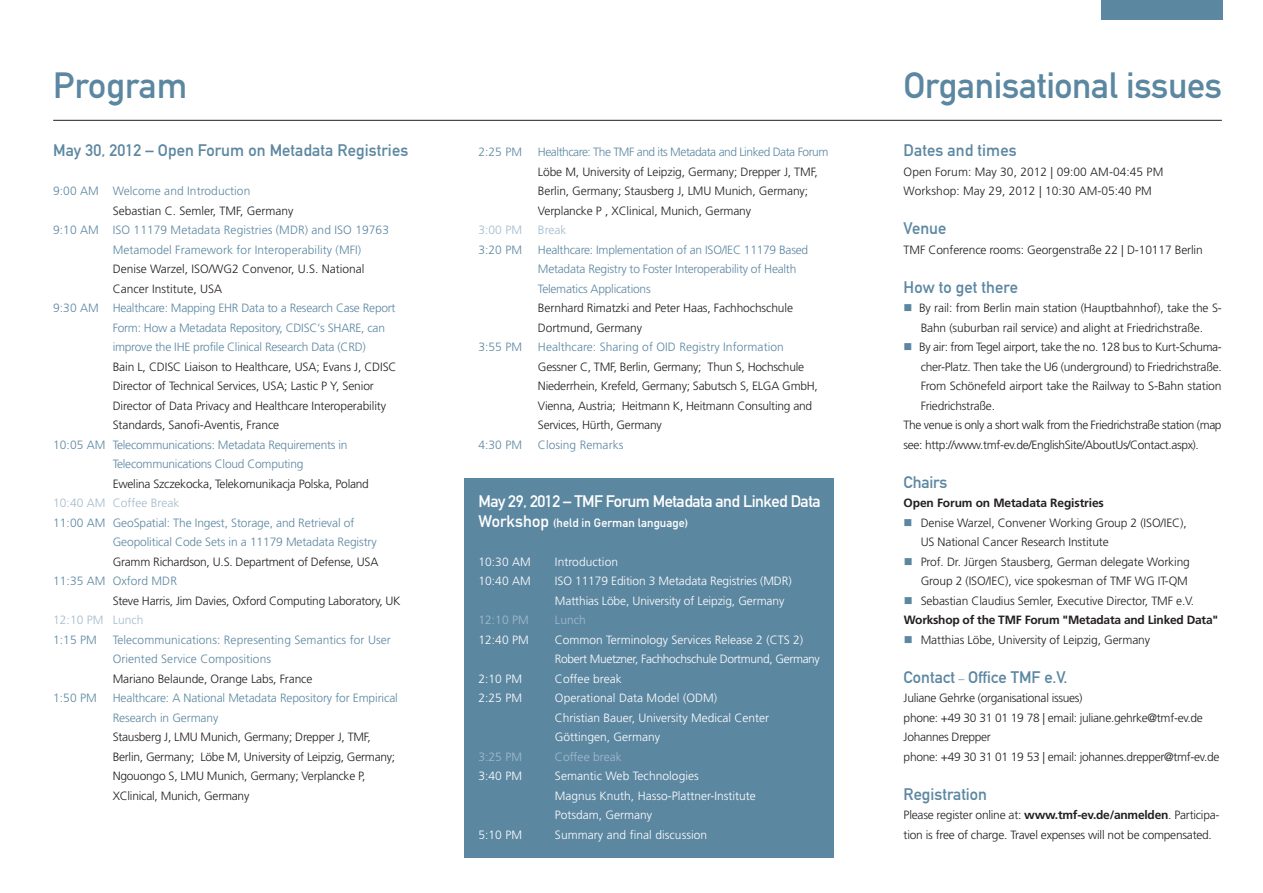
<style>
.page{position:relative;width:1263px;height:893px;background:#fff}
.page>*{position:absolute;margin:0;border:0;box-sizing:border-box;transform-origin:0 0}
.t1{font:36px "DIN Mittelschrift Std";letter-spacing:-.01em;color:#5c87a1}
.t2{font:16.5px "DIN Mittelschrift Std";letter-spacing:.005em;color:#5c87a1}
.t3{font:16.5px "DIN Mittelschrift Std";letter-spacing:-.03em;color:#fff}
.t4{font:300 12px/19.5px "Frutiger LT Std";letter-spacing:-.015em;color:#231f20}
.t5{font:300 12px/19.5px "Frutiger LT Std";letter-spacing:-.01em;color:#5c87a1}
.t6{font:300 12px/19.5px "Frutiger LT Std";color:#fff}
.t7{font:300 12px/19.5px "Frutiger LT Std";letter-spacing:-.03em;color:#fff}
.t8{font:300 12px/19.5px "Frutiger LT Std";letter-spacing:.005em;color:#231f20}
.t9{font:300 12px "Frutiger LT Std";letter-spacing:.005em;color:#a2bbcd}
.t10{font:300 12px "Frutiger LT Std";letter-spacing:-.04em;color:#5c87a1}
.t11{font:12px "DIN Mittelschrift Std";letter-spacing:.005em;color:#fff}
.t12{font:700 12px "Frutiger LT Std";letter-spacing:-.01em;color:#231f20}
.s1{font-size:16.5px}
.s2{color:#5c87a1}
.s3{font-weight:700}
.s4{font-family:"Frutiger LT Std";font-weight:300;font-size:12px}
</style>
<div class="page">
<hr style="left:53px;top:120px;width:1169px;height:1px;background:#231f20">
<div style="left:1101px;top:0;width:121px;height:20px;background:#5c87a1"></div>
<div style="left:464px;top:478px;width:369px;height:380px;background:#5c87a1"></div>
<h1 class="t1" style="left:53px;top:64px;width:136px">Program</h1>
<h1 class="t1" style="left:904px;top:64px;width:320px">Organisational issues</h1>
<h2 class="t2" style="left:53px;top:141px;width:357px">May 30, 2012 – Open Forum on Metadata Registries</h2>
<p class="t5" style="left:53px;top:181px;width:199px">9:00 AM Welcome and Introduction</p>
<p class="t4" style="left:113px;top:201px;width:182px">Sebastian C. Semler, TMF, Germany</p>
<p class="t5" style="left:113px;top:220px;width:278px;text-indent:-60px">9:10 AM ISO 11179 Metadata Registries (MDR) and ISO 19763<br>Metamodel Framework for Interoperability (MFI)</p>
<p class="t4" style="left:113px;top:259px;width:253px">Denise Warzel, ISO/WG2 Convenor, U.S. National<br>Cancer Institute, USA</p>
<p class="t5" style="left:113px;top:298px;width:284px;text-indent:-60px">9:30 AM Healthcare: Mapping EHR Data to a Research Case Report<br>Form: How a Metadata Repository, CDISC‘s SHARE, can improve the IHE profile Clinical Research Data (CRD)</p>
<p class="t4" style="left:113px;top:357px;width:285px">Bain L, CDISC Liaison to Healthcare, USA; Evans J, CDISC Director of Technical Services, USA; Lastic P Y, Senior Director of Data Privacy and Healthcare Interoperability Standards, Sanofi-Aventis, France</p>
<p class="t5" style="left:113px;top:435px;width:236px;text-indent:-60px">10:05 AM Telecommunications: Metadata Requirements in<br>Telecommunications Cloud Computing</p>
<p class="t4" style="left:113px;top:474px;width:258px">Ewelina Szczekocka, Telekomunikacja Polska, Poland</p>
<p class="t9" style="left:53px;top:496px;width:128px">10:40 AM Coffee Break</p>
<p class="t5" style="left:113px;top:513px;width:266px;text-indent:-60px">11:00 AM GeoSpatial: The Ingest, Storage, and Retrieval of<br>Geopolitical Code Sets in a 11179 Metadata Registry</p>
<p class="t4" style="left:113px;top:552px;width:267px">Gramm Richardson, U.S. Department of Defense, USA</p>
<p class="t5" style="left:53px;top:571px;width:125px">11:35 AM Oxford MDR</p>
<p class="t4" style="left:113px;top:591px;width:289px">Steve Harris, Jim Davies, Oxford Computing Laboratory, UK</p>
<p class="t9" style="left:53px;top:613px;width:92px">12:10 PM Lunch</p>
<p class="t5" style="left:53px;top:630px;width:45px">1:15 PM</p>
<p class="t5" style="left:113px;top:630px;width:280px">Telecommunications: Representing Semantics for User<br>Oriented Service Compositions</p>
<p class="t4" style="left:113px;top:669px;width:201px">Mariano Belaunde, Orange Labs, France</p>
<p class="t5" style="left:53px;top:688px;width:45px">1:50 PM</p>
<p class="t5" style="left:113px;top:688px;width:287px">Healthcare: A National Metadata Repository for Empirical<br>Research in Germany</p>
<p class="t4" style="left:113px;top:727px;width:284px">Stausberg J, LMU Munich, Germany; Drepper J, TMF, Berlin, Germany; Löbe M, University of Leipzig, Germany; Ngouongo S, LMU Munich, Germany; Verplancke P, XClinical, Munich, Germany</p>
<p class="t5" style="left:478px;top:142px;width:45px">2:25 PM</p>
<p class="t10" style="left:538px;top:145px;width:292px">Healthcare: The TMF and its Metadata and Linked Data Forum</p>
<p class="t4" style="left:538px;top:162px;width:281px">Löbe M, University of Leipzig, Germany; Drepper J, TMF,<br>Berlin, Germany; Stausberg J, LMU Munich, Germany;<br>Verplancke P , XClinical, Munich, Germany</p>
<p class="t9" style="left:478px;top:223px;width:45px">3:00 PM</p>
<p class="t9" style="left:538px;top:223px;width:30px">Break</p>
<p class="t5" style="left:478px;top:240px;width:45px">3:20 PM</p>
<p class="t5" style="left:538px;top:240px;width:272px">Healthcare: Implementation of an ISO/IEC 11179 Based<br>Metadata Registry to Foster Interoperability of Health<br>Telematics Applications</p>
<p class="t4" style="left:538px;top:298px;width:257px">Bernhard Rimatzki and Peter Haas, Fachhochschule<br>Dortmund, Germany</p>
<p class="t5" style="left:478px;top:337px;width:45px">3:55 PM</p>
<p class="t5" style="left:538px;top:337px;width:247px">Healthcare: Sharing of OID Registry Information</p>
<p class="t4" style="left:538px;top:357px;width:281px">Gessner C, TMF, Berlin, Germany; Thun S, Hochschule Niederrhein, Krefeld, Germany; Sabutsch S, ELGA GmbH, Vienna, Austria; Heitmann K, Heitmann Consulting and Services, Hürth, Germany</p>
<p class="t5" style="left:478px;top:435px;width:45px">4:30 PM</p>
<p class="t5" style="left:538px;top:435px;width:87px">Closing Remarks</p>
<h2 class="t3" style="left:478px;top:492px;width:344px">May 29, 2012 – TMF Forum Metadata and Linked Data</h2>
<p class="t11" style="left:478px;top:515px;width:211px"><span class="s1">Workshop</span> (held in German language)</p>
<p class="t6" style="left:478px;top:552px;width:54px">10:30 AM</p>
<p class="t6" style="left:555px;top:552px;width:65px">Introduction</p>
<p class="t6" style="left:478px;top:571px;width:54px">10:40 AM</p>
<p class="t6" style="left:555px;top:571px;width:238px">ISO 11179 Edition 3 Metadata Registries (MDR)<br>Matthias Löbe, University of Leipzig, Germany</p>
<p class="t9" style="left:478px;top:613px;width:52px">12:10 PM</p>
<p class="t9" style="left:555px;top:613px;width:32px">Lunch</p>
<p class="t6" style="left:478px;top:630px;width:52px">12:40 PM</p>
<p class="t7" style="left:555px;top:630px;width:266px">Common Terminology Services Release 2 (CTS 2)<br>Robert Muetzner, Fachhochschule Dortmund, Germany</p>
<p class="t6" style="left:478px;top:669px;width:45px">2:10 PM</p>
<p class="t6" style="left:555px;top:669px;width:68px">Coffee break</p>
<p class="t6" style="left:478px;top:688px;width:45px">2:25 PM</p>
<p class="t6" style="left:555px;top:688px;width:216px">Operational Data Model (ODM)<br>Christian Bauer, University Medical Center<br>Göttingen, Germany</p>
<p class="t9" style="left:478px;top:750px;width:45px">3:25 PM</p>
<p class="t9" style="left:555px;top:750px;width:68px">Coffee break</p>
<p class="t6" style="left:478px;top:766px;width:45px">3:40 PM</p>
<p class="t6" style="left:555px;top:766px;width:202px">Semantic Web Technologies<br>Magnus Knuth, Hasso-Plattner-Institute<br>Potsdam, Germany</p>
<p class="t6" style="left:478px;top:825px;width:45px">5:10 PM</p>
<p class="t6" style="left:555px;top:825px;width:154px">Summary and final discussion</p>
<h2 class="t2" style="left:904px;top:141px;width:114px">Dates and times</h2>
<p class="t8" style="left:904px;top:162px;width:261px">Open Forum: May 30, 2012 | 09:00 AM-04:45 PM<br>Workshop: May 29, 2012 | 10:30 AM-05:40 PM</p>
<h2 class="t2" style="left:904px;top:219px;width:44px">Venue</h2>
<p class="t4" style="left:904px;top:240px;width:301px">TMF Conference rooms: Georgenstraße 22 | D-10117 Berlin</p>
<h2 class="t2" style="left:904px;top:277px;width:116px">How to get there</h2>
<p class="t4" style="left:904px;top:298px;width:320px;text-align:center"><span class="s2">■</span> By rail: from Berlin main station (Hauptbahnhof), take the S-<br>Bahn (suburban rail service) and alight at Friedrichstraße.</p>
<p class="t4" style="left:904px;top:337px;width:320px"><span class="s2">■</span> By air: from Tegel airport, take the no. 128 bus to Kurt-Schuma-</p>
<p class="t4" style="left:921px;top:357px;width:303px">cher-Platz. Then take the U6 (underground) to Friedrichstraße.</p>
<p class="t4" style="left:921px;top:376px;width:302px">From Schönefeld airport take the Railway to S-Bahn station</p>
<p class="t4" style="left:921px;top:396px;width:76px">Friedrichstraße.</p>
<p class="t4" style="left:904px;top:415px;width:319px">The venue is only a short walk from the Friedrichstraße station (map</p>
<p class="t4" style="left:904px;top:435px;width:297px">see: http://www.tmf-ev.de/EnglishSite/AboutUs/Contact.aspx).</p>
<h2 class="t2" style="left:904px;top:472px;width:45px">Chairs</h2>
<p class="t12" style="left:904px;top:496px;width:202px">Open Forum on Metadata Registries</p>
<p class="t4" style="left:921px;top:513px;width:267px;text-indent:-17px"><span class="s2">■</span> Denise Warzel, Convener Working Group 2 (ISO/IEC),<br>US National Cancer Research Institute</p>
<p class="t4" style="left:904px;top:552px;width:288px;text-align:right"><span class="s2">■</span> Prof. Dr. Jürgen Stausberg, German delegate Working<br>Group 2 (ISO/IEC), vice spokesman of TMF WG IT-QM</p>
<p class="t4" style="left:904px;top:591px;width:316px"><span class="s2">■</span> Sebastian Claudius Semler, Executive Director, TMF e.V.<br><span class="s3">Workshop of the TMF Forum "Metadata and Linked Data"</span></p>
<p class="t4" style="left:904px;top:630px;width:248px"><span class="s2">■</span> Matthias Löbe, University of Leipzig, Germany</p>
<h2 class="t2" style="left:904px;top:667px;width:165px">Contact <span class="s4">–</span> Office TMF e.V.</h2>
<p class="t4" style="left:904px;top:688px;width:317px">Juliane Gehrke (organisational issues)<br>phone: +49 30 31 01 19 78 | email: juliane.gehrke@tmf-ev.de Johannes Drepper<br>phone: +49 30 31 01 19 53 | email: johannes.drepper@tmf-ev.de</p>
<h2 class="t2" style="left:904px;top:784px;width:85px">Registration</h2>
<p class="t4" style="left:904px;top:805px;width:317px">Please register online at: <span class="s3">www.tmf-ev.de/anmelden</span>. Participa&shy;tion is free of charge. Travel expenses will not be compensated.</p>
</div>
